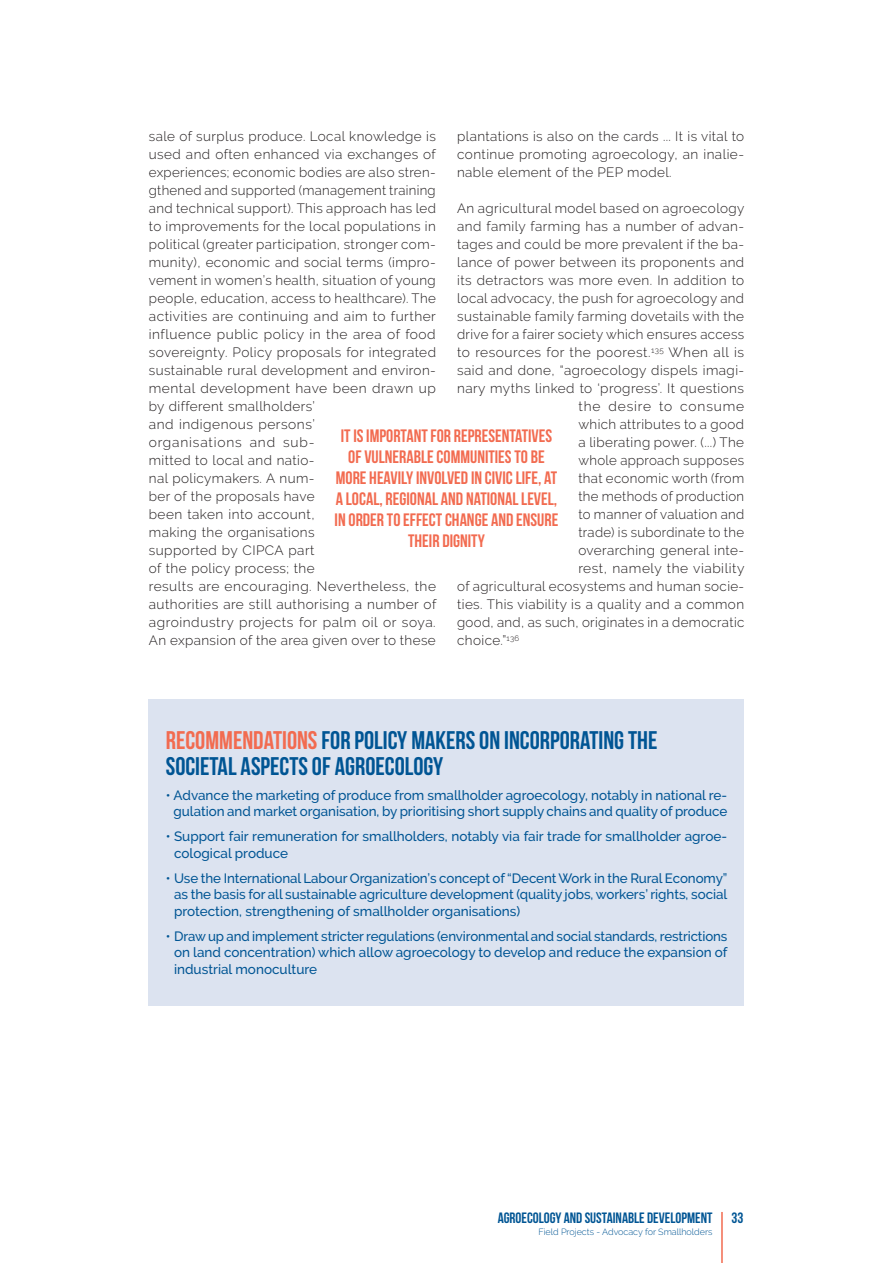
<style>
.page{position:relative;width:893px;height:1263px;background:#fff}
.page>*{position:absolute;margin:0;border:0;box-sizing:border-box;transform-origin:0 0}
.t1{font:700 25.5px/25.5px "Bebas Neue";color:#005594}
.t2{font:700 18px/21px "Bebas Neue";color:#f26b50;text-align:center}
.t3{font:700 15px "Bebas Neue";color:#005594}
.t4{font:300 13.5px/18px "Raleway";letter-spacing:.03em;color:#231f20}
.t5{font:500 13.5px/16.5px "Raleway";color:#005594;text-align:justify}
.t6{font:300 13.5px "Raleway";letter-spacing:.06em;color:#231f20}
.t7{font:300 9px "Raleway";color:#005594}
.s1{color:#f26b50}
</style>
<div class="page">
<hr style="left:721px;top:1212px;width:2px;height:51px;background:#f26b50">
<div style="left:149px;top:699px;width:595px;height:306px;background:#dce3f0"></div>
<p class="t4" style="left:149px;top:127px;width:289px">sale of surplus produce. Local knowledge is used and often enhanced via exchanges of experiences; economic bodies are also stren&shy;gthened and supported (management training and technical support). This approach has led to improvements for the local populations in political (greater participation, stronger com&shy;munity), economic and social terms (impro&shy;vement in women’s health, situation of young people, education, access to healthcare). The activities are continuing and aim to further influence public policy in the area of food sovereignty. Policy proposals for integrated sustainable rural development and environ&shy;mental development have been drawn up by different smallholders’<br>and indigenous persons’<br>organisations and sub-<br>mitted to local and natio-<br>nal policymakers. A num-<br>ber of the proposals have<br>been taken into account,<br>making the organisations<br>supported by CIPCA part<br>of the policy process; the<br>results are encouraging. Nevertheless, the authorities are still authorising a number of agroindustry projects for palm oil or soya.<br>An expansion of the area given over to these</p>
<p class="t4" style="left:457px;top:127px;width:289px;text-align:justify">plantations is also on the cards ... It is vital to continue promoting agroecology, an inalie&shy;nable element of the PEP model.</p>
<p class="t4" style="left:457px;top:199px;width:289px">An agricultural model based on agroecology</p>
<p class="t4" style="left:457px;top:217px;width:289px">and family farming has a number of advan-</p>
<p class="t4" style="left:457px;top:235px;width:288px">tages and could be more prevalent if the ba-</p>
<p class="t4" style="left:457px;top:253px;width:289px">lance of power between its proponents and</p>
<p class="t4" style="left:457px;top:271px;width:289px">its detractors was more even. In addition to</p>
<p class="t4" style="left:457px;top:289px;width:288px">local advocacy, the push for agroecology and</p>
<p class="t4" style="left:457px;top:307px;width:289px">sustainable family farming dovetails with the</p>
<p class="t4" style="left:457px;top:325px;width:289px">drive for a fairer society which ensures access</p>
<p class="t4" style="left:457px;top:343px;width:288px">to resources for the poorest.<sup>135</sup> When all is</p>
<p class="t4" style="left:457px;top:361px;width:289px">said and done, “agroecology dispels imagi-</p>
<p class="t4" style="left:457px;top:379px;width:288px">nary myths linked to ‘progress’. It questions</p>
<p class="t6" style="left:578px;top:398px;width:167px">the desire to consume</p>
<p class="t4" style="left:578px;top:415px;width:167px">which attributes to a good</p>
<p class="t4" style="left:578px;top:433px;width:167px">a liberating power. (...) The</p>
<p class="t4" style="left:578px;top:451px;width:167px">whole approach supposes</p>
<p class="t4" style="left:578px;top:469px;width:167px">that economic worth (from</p>
<p class="t4" style="left:578px;top:487px;width:167px">the methods of production</p>
<p class="t4" style="left:578px;top:505px;width:167px">to manner of valuation and</p>
<p class="t4" style="left:578px;top:523px;width:167px">trade) is subordinate to the</p>
<p class="t4" style="left:578px;top:541px;width:167px">overarching general inte-</p>
<p class="t4" style="left:578px;top:559px;width:168px">rest, namely the viability</p>
<p class="t4" style="left:457px;top:577px;width:289px">of agricultural ecosystems and human socie-</p>
<p class="t4" style="left:457px;top:595px;width:288px">ties. This viability is a quality and a common</p>
<p class="t4" style="left:457px;top:613px;width:289px">good, and, as such, originates in a democratic</p>
<p class="t4" style="left:457px;top:631px;width:64px">choice.”<sup>136</sup></p>
<h2 class="t2" style="left:335px;top:425px;width:225px">IT IS IMPORTANT FOR REPRESENTATIVES<br>OF VULNERABLE COMMUNITIES TO BE<br>MORE HEAVILY INVOLVED IN CIVIC LIFE, AT<br>A LOCAL, REGIONAL AND NATIONAL LEVEL,<br>IN ORDER TO EFFECT CHANGE AND ENSURE<br>THEIR DIGNITY</h2>
<h1 class="t1" style="left:166px;top:727px;width:493px"><span class="s1">RECOMMENDATIONS</span> FOR POLICY MAKERS ON INCORPORATING THE<br>SOCIETAL ASPECTS OF AGROECOLOGY</h1>
<p class="t5" style="left:166px;top:787px;width:563px;text-align:center">• Advance the marketing of produce from smallholder agroecology, notably in national re&shy;gulation and market organisation, by prioritising short supply chains and quality of produce</p>
<p class="t5" style="left:174px;top:828px;width:555px;text-indent:-8px">• Support fair remuneration for smallholders, notably via fair trade for smallholder agroe&shy;cological produce</p>
<p class="t5" style="left:174px;top:870px;width:555px;text-indent:-8px">• Use the International Labour Organization’s concept of “Decent Work in the Rural Economy” as the basis for all sustainable agriculture development (quality jobs, workers’ rights, social protection, strengthening of smallholder organisations)</p>
<p class="t5" style="left:174px;top:928px;width:555px;text-indent:-8px">• Draw up and implement stricter regulations (environmental and social standards, restrictions on land concentration) which allow agroecology to develop and reduce the expansion of industrial monoculture</p>
<p class="t3" style="left:498px;top:1210px;width:216px">AGROECOLOGY AND SUSTAINABLE DEVELOPMENT</p>
<p class="t7" style="left:538px;top:1227px;width:176px">Field Projects - Advocacy for Smallholders</p>
<p class="t3" style="left:731px;top:1210px;width:13px">33</p>
</div>
